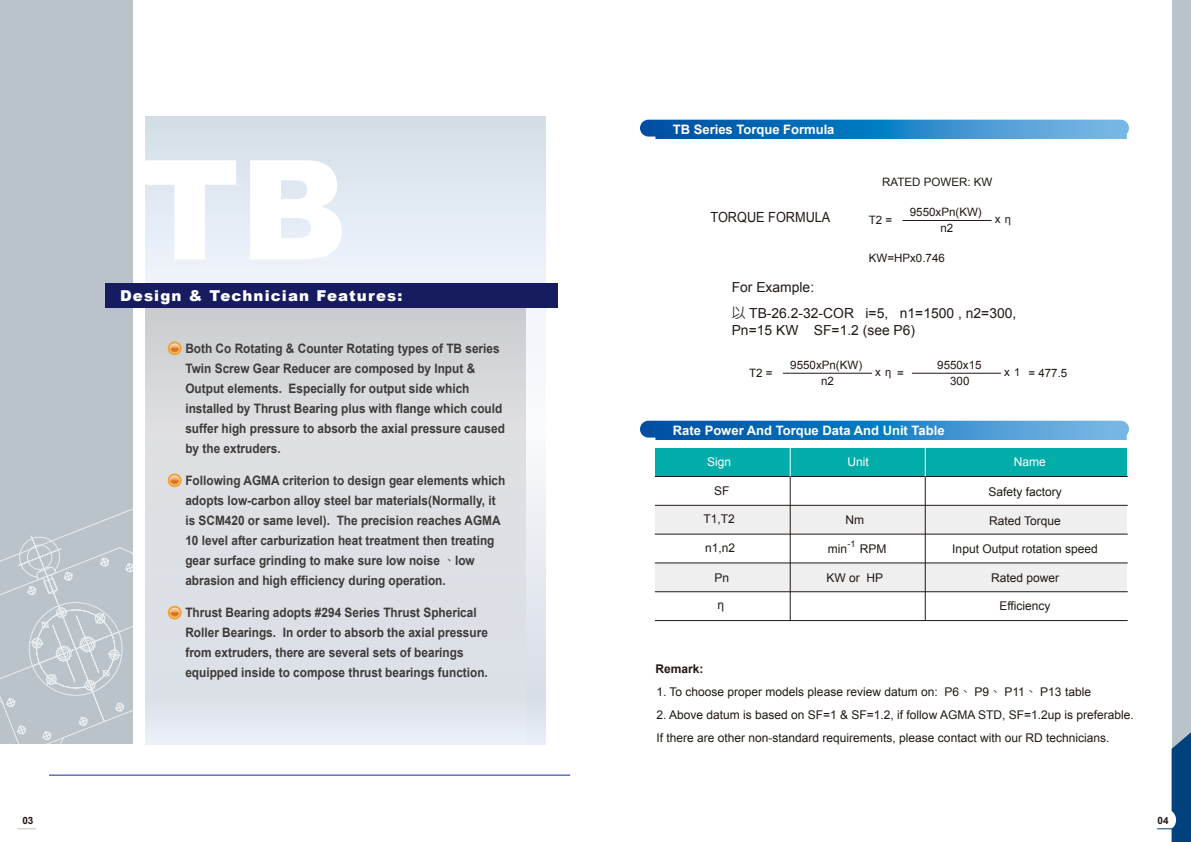
<style>
.page{position:relative;width:1191px;height:842px;background:#fff}
.page>*{position:absolute;margin:0;border:0;box-sizing:border-box;transform-origin:0 0}
.t1{font:900 138.5px "Arial";color:#fff}
.t2{font:900 15px "Arial";letter-spacing:.075em;color:#fff}
.t3{font:14px "Arial";color:#221815;scale:.91 1}
.t4{font:13.9px/26px "Arial";color:#221815}
.t5{font:700 13px/20px "Arial";color:#3e3a39;scale:.91 1}
.t6{font:700 13px "Arial";color:#fff}
.t7{font:12px/23px "Arial";color:#221815}
.t8{font:12px "Arial";color:#fff}
.t9{font:700 12px "Arial";color:#221815}
.t10{font:11.6px/15.9px "Arial";color:#221815;text-align:center}
.t11{font:700 10px "Arial";color:#221815}
.t12{font:9px "Arial";color:#221815}
.s1{font-family:"Adobe Ming Std";font-weight:300}
.s2{font-family:"AR Hei B5";font-weight:500}
.s3{font-size:11.1px}
</style>
<div class="page">
<div style="left:655px;top:448px;width:472px;height:28px;background:#00ada9"></div>
<div style="left:655px;top:505px;width:472px;height:29px;background:#efefef"></div>
<div style="left:655px;top:563px;width:472px;height:29px;background:#efefef"></div>
<hr style="left:902px;top:220px;width:89px;height:1px;background:#221815">
<hr style="left:783px;top:373px;width:88px;height:1px;background:#221815">
<hr style="left:912px;top:373px;width:88px;height:1px;background:#221815">
<hr style="left:655px;top:476px;width:472px;height:1px;background:#221815">
<hr style="left:655px;top:505px;width:472px;height:1px;background:#221815">
<hr style="left:655px;top:534px;width:472px;height:1px;background:#221815">
<hr style="left:655px;top:563px;width:472px;height:1px;background:#221815">
<hr style="left:790px;top:447px;width:1px;height:30px;background:#fff">
<hr style="left:925px;top:447px;width:1px;height:30px;background:#fff">
<hr style="left:790px;top:477px;width:1px;height:143px;background:#221815">
<hr style="left:925px;top:477px;width:1px;height:143px;background:#221815">
<hr style="left:655px;top:591px;width:472px;height:1px;background:#221815">
<hr style="left:655px;top:620px;width:472px;height:1px;background:#221815">
<svg style="left:640px;top:421px;width:489px;height:19px;background:#2983c5"></svg>
<svg style="left:640px;top:120px;width:489px;height:19px;background:#2983c5"></svg>
<div style="left:0;top:0;width:133px;height:744px;background:#b9c3c9"></div>
<svg style="left:145px;top:116px;width:400px;height:629px;background:#e2e9f1"></svg>
<div style="left:1171px;top:0;width:20px;height:842px;background:#b9c3c9"></div>
<svg style="left:17px;top:828px;width:19px;height:1px"></svg>
<svg style="left:1157px;top:725px;width:34px;height:117px"></svg>
<div style="left:145px;top:296px;width:381px;height:449px;background:linear-gradient(to bottom,#d3d3d5,#e3e8ef)"></div>
<div style="left:106px;top:283px;width:452px;height:25px;background:#171c61"></div>
<hr style="left:49px;top:775px;width:521px;height:1px;background:#172a88">
<svg style="left:169px;top:342px;width:12px;height:12px"></svg>
<div style="left:168px;top:341px;width:14px;height:14px;border:2px solid #f3a135;border-radius:50%"></div>
<svg style="left:0;top:451px;width:294px;height:325px"></svg>
<div style="left:168px;top:606px;width:14px;height:14px;border:2px solid #f3a135;border-radius:50%"></div>
<h1 class="t1" style="left:140px;top:109px;width:209px">TB</h1>
<p class="t2" style="left:120px;top:285px;width:284px">Design &amp; Technician Features:</p>
<p class="t5" style="left:185px;top:338px;width:353px">Both Co Rotating &amp; Counter Rotating types of TB series Twin Screw Gear Reducer are composed by Input &amp; Output elements. Especially for output side which installed by Thrust Bearing plus with flange which could suffer high pressure to absorb the axial pressure caused by the extruders.</p>
<p class="t5" style="left:185px;top:470px;width:353px">Following AGMA criterion to design gear elements which adopts low-carbon alloy steel bar materials(Normally, it is SCM420 or same level). The precision reaches AGMA 10 level after carburization heat treatment then treating gear surface grinding to make sure low noise <span class="s1">、</span>low abrasion and high efficiency during operation.</p>
<p class="t5" style="left:185px;top:602px;width:334px">Thrust Bearing adopts #294 Series Thrust Spherical Roller Bearings. In order to absorb the axial pressure from extruders, there are several sets of bearings equipped inside to compose thrust bearings function.</p>
<p class="t6" style="left:673px;top:121px;width:163px">TB Series Torque Formula</p>
<p class="t10" style="left:882px;top:174px;width:112px">RATED POWER: KW</p>
<p class="t3" style="left:710px;top:208px;width:133px">TORQUE FORMULA</p>
<p class="t10" style="left:868px;top:212px;width:25px">T2 =</p>
<p class="t10" style="left:910px;top:204px;width:73px">9550xPn(KW) n2</p>
<p class="t10" style="left:994px;top:211px;width:7px">x</p>
<p class="t10" style="left:868px;top:250px;width:78px">KW=HPx0.746</p>
<p class="t4" style="left:731px;top:274px;width:286px">For Example:<br><span class="s2">以</span> TB-26.2-32-COR i=5, n1=1500 , n2=300,</p>
<p class="t4" style="left:731px;top:317px;width:185px">Pn=15 KW SF=1.2 (see P6)</p>
<p class="t10" style="left:749px;top:365px;width:25px">T2 =</p>
<p class="t10" style="left:790px;top:357px;width:73px">9550xPn(KW) n2</p>
<p class="t10" style="left:875px;top:364px;width:7px">x</p>
<p class="t10" style="left:937px;top:357px;width:46px">9550x15<br>300</p>
<p class="t10" style="left:897px;top:365px;width:8px">=</p>
<p class="t10" style="left:1004px;top:365px;width:65px">x <span class="s3">1</span> = 477.5</p>
<p class="t6" style="left:673px;top:422px;width:273px">Rate Power And Torque Data And Unit Table</p>
<p class="t8" style="left:707px;top:454px;width:26px">Sign</p>
<p class="t8" style="left:847px;top:454px;width:23px">Unit</p>
<p class="t8" style="left:1013px;top:454px;width:34px">Name</p>
<p class="t7" style="left:714px;top:480px;width:17px">SF</p>
<p class="t7" style="left:988px;top:480px;width:75px">Safety factory</p>
<p class="t7" style="left:989px;top:509px;width:73px">Rated Torque</p>
<p class="t7" style="left:952px;top:537px;width:147px">Input Output rotation speed</p>
<p class="t7" style="left:991px;top:566px;width:70px">Rated power</p>
<p class="t7" style="left:999px;top:594px;width:53px">Efficiency</p>
<p class="t7" style="left:703px;top:508px;width:33px">T1,T2</p>
<p class="t7" style="left:845px;top:508px;width:20px">Nm</p>
<p class="t7" style="left:828px;top:538px;width:21px">min</p>
<p class="t12" style="left:847px;top:538px;width:10px">-1</p>
<p class="t7" style="left:705px;top:536px;width:32px">n1,n2</p>
<p class="t7" style="left:714px;top:566px;width:16px">Pn</p>
<p class="t7" style="left:859px;top:537px;width:28px">RPM</p>
<p class="t7" style="left:826px;top:566px;width:58px">KW or HP</p>
<p class="t9" style="left:655px;top:661px;width:50px">Remark:</p>
<p class="t7" style="left:656px;top:681px;width:436px">1. To choose proper models please review datum on: P6<span class="s2">、</span> P9<span class="s2">、</span> P11<span class="s2">、</span> P13 table</p>
<p class="t7" style="left:656px;top:704px;width:479px">2. Above datum is based on SF=1 &amp; SF=1.2, if follow AGMA STD, SF=1.2up is preferable.<br>If there are other non-standard requirements, please contact with our RD technicians.</p>
<p class="t11" style="left:22px;top:814px;width:13px">03</p>
<p class="t11" style="left:1157px;top:814px;width:13px">04</p>
</div>
